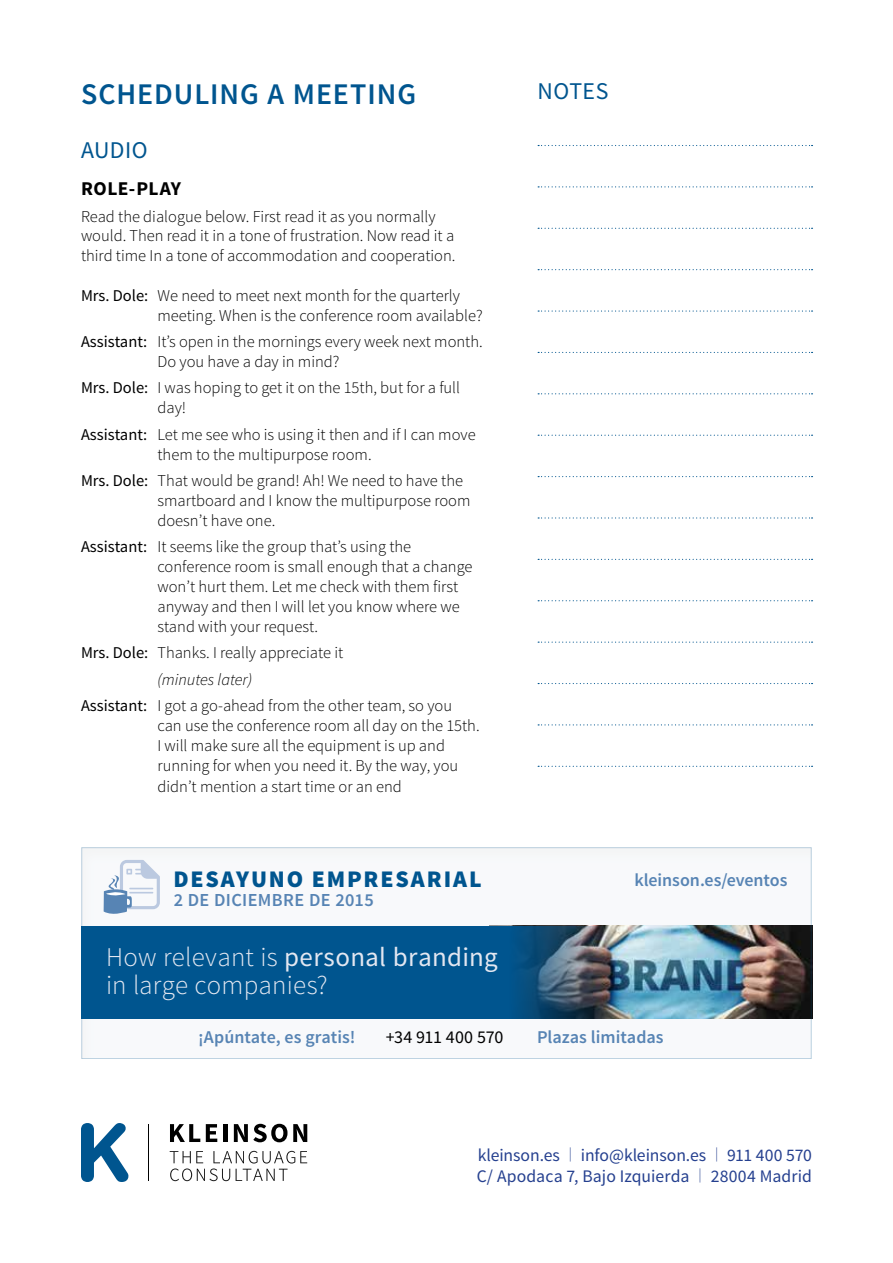
<style>
.page{position:relative;width:893px;height:1263px;background:#fff}
.page>*{position:absolute;margin:0;border:0;box-sizing:border-box;transform-origin:0 0}
.t1{font:600 30px "Source Sans Pro";letter-spacing:.035em;color:#00558f}
.t2{font:300 27px/28.2px "Source Sans Pro";letter-spacing:.005em;color:#e3e7f1}
.t3{font:24px "Source Sans Pro";letter-spacing:.02em;color:#00558f}
.t4{font:900 23.85px "Source Sans Pro";letter-spacing:.075em;color:#00558f}
.t5{font:700 19.5px "Source Sans Pro";letter-spacing:.02em;color:#000}
.t6{font:600 18.3px "Source Sans Pro";letter-spacing:.02em;color:#5784b4}
.t7{font:600 18px "Source Sans Pro";color:#5784b4}
.t8{font:18px "Source Sans Pro";letter-spacing:-.01em;color:#000}
.t9{font:17.7px/21.1px "Source Sans Pro";color:#25408f}
.t10{font:300 16.5px/19.8px "Source Sans Pro";color:#000}
.t11{font:italic 300 16.5px "Source Sans Pro";color:#000}
.s1{font-weight:400}
.s2{font-weight:300;font-size:14.1px}
</style>
<div class="page">
<svg style="left:170px;top:1124px;width:30px;height:18px"></svg>
<svg style="left:206px;top:1124px;width:11px;height:18px"></svg>
<hr style="left:223px;top:1124px;width:4px;height:18px;background:#000">
<svg style="left:234px;top:1124px;width:53px;height:18px"></svg>
<svg style="left:293px;top:1124px;width:14px;height:18px"></svg>
<svg style="left:81px;top:1123px;width:47px;height:59px"></svg>
<hr style="left:148px;top:1124px;width:1px;height:57px;background:#000">
<svg style="left:170px;top:1151px;width:137px;height:30px"></svg>
<div style="left:81px;top:846px;width:732px;height:214px;background:#f8f9fb"></div>
<svg style="left:538px;top:145px;width:274px;height:1px"></svg>
<svg style="left:538px;top:228px;width:274px;height:1px"></svg>
<svg style="left:538px;top:310px;width:274px;height:2px"></svg>
<svg style="left:538px;top:559px;width:274px;height:1px"></svg>
<svg style="left:538px;top:476px;width:274px;height:1px"></svg>
<svg style="left:538px;top:724px;width:274px;height:1px"></svg>
<svg style="left:538px;top:393px;width:274px;height:1px"></svg>
<svg style="left:538px;top:642px;width:274px;height:1px"></svg>
<svg style="left:538px;top:186px;width:274px;height:1px"></svg>
<svg style="left:538px;top:269px;width:274px;height:1px"></svg>
<svg style="left:538px;top:352px;width:274px;height:1px"></svg>
<svg style="left:538px;top:600px;width:274px;height:1px"></svg>
<svg style="left:538px;top:517px;width:274px;height:1px"></svg>
<svg style="left:538px;top:766px;width:274px;height:1px"></svg>
<svg style="left:538px;top:435px;width:274px;height:1px"></svg>
<svg style="left:538px;top:683px;width:274px;height:1px"></svg>
<img style="left:616px;top:925px;width:196px;height:93px">
<svg style="left:104px;top:860px;width:56px;height:54px"></svg>
<svg style="left:81px;top:925px;width:535px;height:93px;background:#0d5689"></svg>
<h1 class="t1" style="left:81px;top:75px;width:337px">SCHEDULING A MEETING</h1>
<h3 class="t3" style="left:538px;top:76px;width:73px">NOTES</h3>
<h3 class="t3" style="left:81px;top:135px;width:68px">AUDIO</h3>
<p class="t5" style="left:81px;top:176px;width:102px">ROLE-PLAY</p>
<p class="t10" style="left:81px;top:206px;width:376px">Read the dialogue below. First read it as you normally would. Then read it in a tone of frustration. Now read it a third time In a tone of accommodation and cooperation.</p>
<p class="t10" style="left:157px;top:285px;width:327px;text-indent:-76px"><span class="s1">Mrs. Dole:</span> We need to meet next month for the quarterly meeting. When is the conference room available?</p>
<p class="t10" style="left:157px;top:332px;width:327px;text-indent:-76px"><span class="s1">Assistant:</span> It’s open in the mornings every week next month.<br>Do you have a day in mind?</p>
<p class="t10" style="left:157px;top:378px;width:304px;text-indent:-76px"><span class="s1">Mrs. Dole:</span> I was hoping to get it on the 15th, but for a full day!</p>
<p class="t10" style="left:157px;top:425px;width:320px;text-indent:-76px"><span class="s1">Assistant:</span> Let me see who is using it then and if I can move them to the multipurpose room.</p>
<p class="t10" style="left:157px;top:471px;width:314px;text-indent:-76px"><span class="s1">Mrs. Dole:</span> That would be grand! Ah! We need to have the smartboard and I know the multipurpose room doesn’t have one.</p>
<p class="t10" style="left:157px;top:537px;width:316px;text-indent:-76px"><span class="s1">Assistant:</span> It seems like the group that’s using the conference room is small enough that a change won’t hurt them. Let me check with them first anyway and then I will let you know where we stand with your request.</p>
<p class="t10" style="left:81px;top:643px;width:264px"><span class="s1">Mrs. Dole:</span> Thanks. I really appreciate it</p>
<p class="t11" style="left:157px;top:669px;width:96px">(minutes later)</p>
<p class="t10" style="left:81px;top:696px;width:373px"><span class="s1">Assistant:</span> I got a go-ahead from the other team, so you</p>
<p class="t10" style="left:157px;top:716px;width:324px">can use the conference room all day on the 15th.<br>I will make sure all the equipment is up and running for when you need it. By the way, you</p>
<p class="t10" style="left:157px;top:777px;width:246px">didn’t mention a start time or an end</p>
<h3 class="t4" style="left:173px;top:863px;width:310px">DESAYUNO EMPRESARIAL</h3>
<p class="t6" style="left:174px;top:888px;width:202px">2 DE DICIEMBRE DE 2015</p>
<h2 class="t2" style="left:106px;top:943px;width:393px">How relevant is <span class="s1">personal branding </span>in large companies?</h2>
<p class="t7" style="left:634px;top:869px;width:154px">kleinson.es/eventos</p>
<p class="t7" style="left:198px;top:1025px;width:159px">¡Apúntate, es gratis!</p>
<p class="t8" style="left:386px;top:1026px;width:119px">+34 911 400 570</p>
<p class="t7" style="left:537px;top:1025px;width:128px">Plazas limitadas</p>
<p class="t9" style="left:477px;top:1144px;width:337px">kleinson.es <span class="s2">|</span> info@kleinson.es <span class="s2">|</span> 911 400 570<br>C/ Apodaca 7, Bajo Izquierda <span class="s2">|</span> 28004 Madrid</p>
</div>
